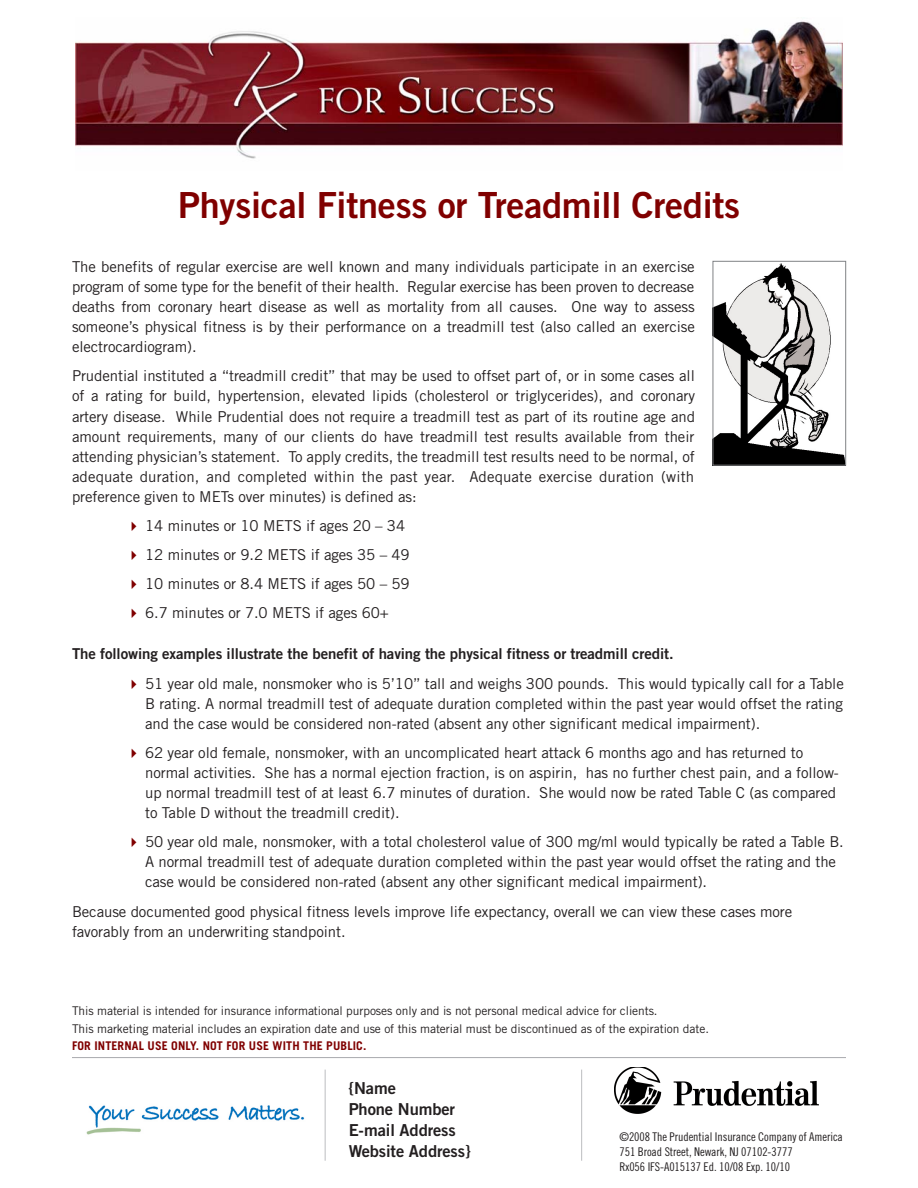
<style>
.page{position:relative;width:918px;height:1188px;background:#fff}
.page>*{position:absolute;margin:0;border:0;box-sizing:border-box;transform-origin:0 0}
.t1{font:36px "Trade Gothic Bold Two";letter-spacing:-.005em;color:#800000}
.t2{font:16.5px/21px "Trade Gothic Bold Two";letter-spacing:-.005em;color:#231f20}
.t3{font:15px/20.1px "Trade Gothic";letter-spacing:-.005em;color:#231f20;text-align:justify}
.t4{font:15px "Trade Gothic Bold Two";letter-spacing:-.005em;color:#231f20}
.t5{font:12px/18.6px "Trade Gothic";letter-spacing:-.005em;color:#231f20}
.t6{font:12px/15px "Trade Gothic Cond Eighteen";letter-spacing:-.005em;color:#231f20}
.t7{font:700 12px "Trade Gothic";letter-spacing:.01em;color:#800000}
.s1{color:#800000}
</style>
<div class="page">
<hr style="left:72px;top:1057px;width:774px;height:1px;background:#a8a9ad">
<img style="left:715px;top:264px;width:129px;height:199px">
<div style="left:713px;top:261px;width:133px;height:204px;border:1px solid #808285"></div>
<hr style="left:581px;top:1070px;width:1px;height:91px;background:#bcbdc0">
<hr style="left:325px;top:1070px;width:1px;height:91px;background:#bcbdc0">
<img style="left:615px;top:1067px;width:203px;height:47px">
<img style="left:86px;top:1105px;width:219px;height:30px">
<img style="left:76px;top:21px;width:766px;height:138px">
<h1 class="t1" style="left:178px;top:192px;width:564px">Physical Fitness or Treadmill Credits</h1>
<p class="t3" style="left:72px;top:258px;width:625px">The benefits of regular exercise are well known and many individuals participate in an exercise program of some type for the benefit of their health. Regular exercise has been proven to decrease deaths from coronary heart disease as well as mortality from all causes. One way to assess someone’s physical fitness is by their performance on a treadmill test (also called an exercise electrocardiogram).</p>
<p class="t3" style="left:72px;top:367px;width:625px">Prudential instituted a “treadmill credit” that may be used to offset part of, or in some cases all of a rating for build, hypertension, elevated lipids (cholesterol or triglycerides), and coronary artery disease. While Prudential does not require a treadmill test as part of its routine age and amount requirements, many of our clients do have treadmill test results available from their attending physician’s statement. To apply credits, the treadmill test results need to be normal, of adequate duration, and completed within the past year. Adequate exercise duration (with preference given to METs over minutes) is defined as:</p>
<p class="t3" style="left:126px;top:517px;width:281px"><span class="s1">✔</span> 14 minutes or 10 METS if ages 20 – 34</p>
<p class="t3" style="left:126px;top:546px;width:285px"><span class="s1">✔</span> 12 minutes or 9.2 METS if ages 35 – 49</p>
<p class="t3" style="left:126px;top:575px;width:285px"><span class="s1">✔</span> 10 minutes or 8.4 METS if ages 50 – 59</p>
<p class="t3" style="left:126px;top:604px;width:264px"><span class="s1">✔</span> 6.7 minutes or 7.0 METS if ages 60+</p>
<p class="t4" style="left:72px;top:649px;width:603px">The following examples illustrate the benefit of having the physical fitness or treadmill credit.</p>
<p class="t3" style="left:145px;top:675px;width:700px;text-indent:-19px"><span class="s1">✔</span> 51 year old male, nonsmoker who is 5’10” tall and weighs 300 pounds. This would typically call for a Table B rating. A normal treadmill test of adequate duration completed within the past year would offset the rating and the case would be considered non-rated (absent any other significant medical impairment).</p>
<p class="t3" style="left:145px;top:744px;width:695px;text-align:left;text-indent:-19px"><span class="s1">✔</span> 62 year old female, nonsmoker, with an uncomplicated heart attack 6 months ago and has returned to normal activities. She has a normal ejection fraction, is on aspirin, has no further chest pain, and a follow&shy;up normal treadmill test of at least 6.7 minutes of duration. She would now be rated Table C (as compared to Table D without the treadmill credit).</p>
<p class="t3" style="left:145px;top:833px;width:700px;text-align:left;text-indent:-19px"><span class="s1">✔</span> 50 year old male, nonsmoker, with a total cholesterol value of 300 mg/ml would typically be rated a Table B.<br>A normal treadmill test of adequate duration completed within the past year would offset the rating and the case would be considered non-rated (absent any other significant medical impairment).</p>
<p class="t3" style="left:72px;top:903px;width:722px">Because documented good physical fitness levels improve life expectancy, overall we can view these cases more favorably from an underwriting standpoint.</p>
<p class="t5" style="left:72px;top:1002px;width:638px">This material is intended for insurance informational purposes only and is not personal medical advice for clients.<br>This marketing material includes an expiration date and use of this material must be discontinued as of the expiration date.</p>
<p class="t7" style="left:72px;top:1041px;width:296px">FOR INTERNAL USE ONLY. NOT FOR USE WITH THE PUBLIC.</p>
<p class="t2" style="left:349px;top:1079px;width:123px">{Name<br>Phone Number<br>E-mail Address<br>Website Address}</p>
<p class="t6" style="left:620px;top:1130px;width:225px">©2008 The Prudential Insurance Company of America<br>751 Broad Street, Newark, NJ 07102-3777<br>Rx056 IFS-A015137 Ed. 10/08 Exp. 10/10</p>
</div>
